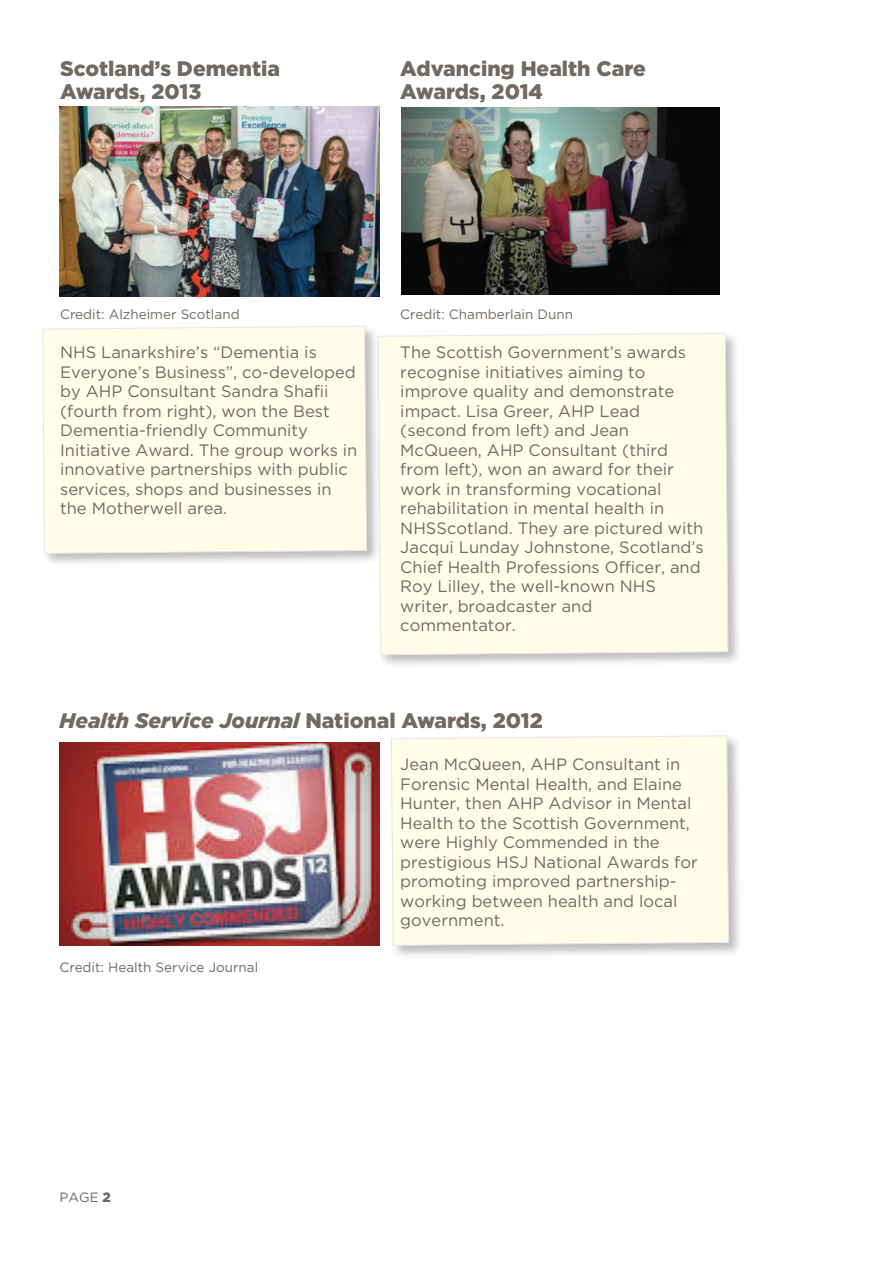
<style>
.page{position:relative;width:893px;height:1263px;background:#fff}
.page>*{position:absolute;margin:0;border:0;box-sizing:border-box;transform-origin:0 0}
.Heading_1__moments{font:900 21px/22.5px "Gotham";color:#716963}
.Heading_1__moments-2{font:italic 900 21px "Gotham";color:#716963}
.Body_TEXT{font:16.5px/19.5px "Gotham";color:#716963}
.Credit_line{font:13.5px "Gotham";color:#716963}
.s1{font-style:normal}
.s2{font-weight:900}
</style>
<div class="page">
<div style="left:389px;top:733px;width:354px;height:227px;background:#231f20;opacity:.3"></div>
<div style="left:391px;top:735px;width:338px;height:211px;background:#fffde8"></div>
<div style="left:376px;top:331px;width:366px;height:338px;background:#231f20;opacity:.3"></div>
<div style="left:378px;top:333px;width:350px;height:322px;background:#fffde8"></div>
<div style="left:40px;top:324px;width:341px;height:243px;background:#231f20;opacity:.3"></div>
<div style="left:42px;top:326px;width:325px;height:228px;background:#fffde8"></div>
<img style="left:60px;top:106px;width:319px;height:190px">
<img style="left:60px;top:743px;width:319px;height:202px">
<img style="left:401px;top:108px;width:318px;height:187px">
<p class="Heading_1__moments" style="left:60px;top:57px;width:221px">Scotland’s Dementia<br>Awards, 2013</p>
<p class="Heading_1__moments" style="left:400px;top:57px;width:247px">Advancing Health Care<br>Awards, 2014</p>
<p class="Credit_line" style="left:60px;top:306px;width:181px">Credit: Alzheimer Scotland</p>
<p class="Body_TEXT" style="left:60px;top:342px;width:299px">NHS Lanarkshire’s “Dementia is<br>Everyone’s Business”, co-developed by AHP Consultant Sandra Shafii (fourth from right), won the Best<br>Dementia-friendly Community<br>Initiative Award. The group works in innovative partnerships with public services, shops and businesses in the Motherwell area.</p>
<p class="Credit_line" style="left:400px;top:306px;width:174px">Credit: Chamberlain Dunn</p>
<p class="Body_TEXT" style="left:400px;top:342px;width:305px">The Scottish Government’s awards recognise initiatives aiming to improve quality and demonstrate impact. Lisa Greer, AHP Lead (second from left) and Jean<br>McQueen, AHP Consultant (third from left), won an award for their work in transforming vocational rehabilitation in mental health in<br>NHSScotland. They are pictured with<br>Jacqui Lunday Johnstone, Scotland’s<br>Chief Health Professions Officer, and<br>Roy Lilley, the well-known NHS writer, broadcaster and commentator.</p>
<p class="Heading_1__moments-2" style="left:60px;top:706px;width:485px">Health Service Journal <span class="s1">National Awards, 2012</span></p>
<p class="Credit_line" style="left:60px;top:958px;width:200px">Credit: Health Service Journal</p>
<p class="Credit_line" style="left:60px;top:1188px;width:53px">PAGE <span class="s2">2</span></p>
<p class="Body_TEXT" style="left:400px;top:754px;width:299px">Jean McQueen, AHP Consultant in<br>Forensic Mental Health, and Elaine<br>Hunter, then AHP Advisor in Mental<br>Health to the Scottish Government, were Highly Commended in the prestigious HSJ National Awards for promoting improved partnership&shy;working between health and local government.</p>
</div>
